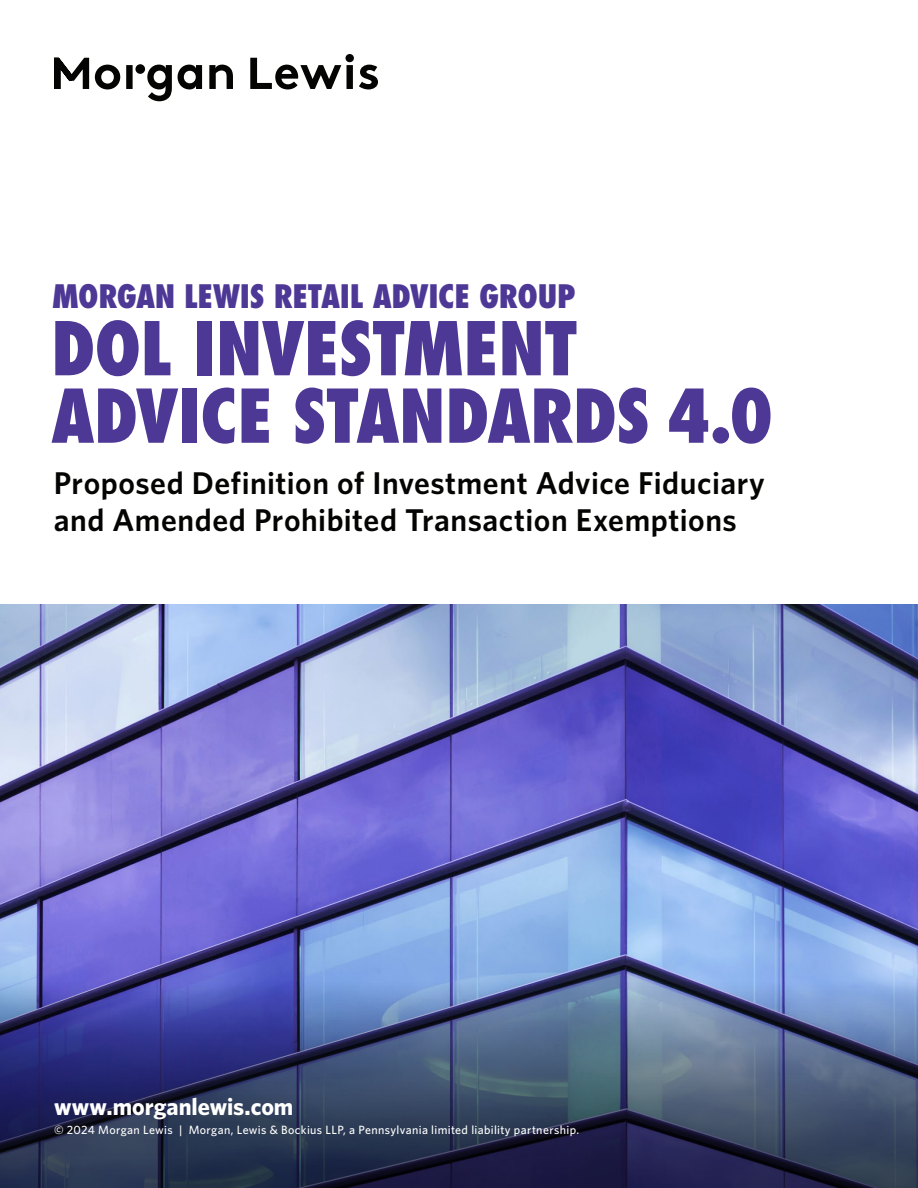
<style>
.page{position:relative;width:918px;height:1188px;background:#fff}
.page>*{position:absolute;margin:0;border:0;box-sizing:border-box;transform-origin:0 0}
.Cover_Headline{font:800 condensed 72px "Futura Std";letter-spacing:-.015em;color:#4d3896}
.Title_A{font:600 31.5px "Whitney";letter-spacing:.015em;color:#040503}
.Cover_Headline-2{font:800 condensed 31.5px "Futura Std";letter-spacing:-.01em;color:#4d3896}
.Body_Text{font:700 24px "Whitney";color:#fff}
.Body_Text-2{font:500 12px "Whitney";letter-spacing:.03em;color:#fff}
</style>
<div class="page">
<img style="left:0;top:605px;width:918px;height:378px">
<img style="left:0;top:983px;width:918px;height:205px">
<svg style="left:54px;top:54px;width:324px;height:47px"></svg>
<div style="left:29px;top:1071px;width:575px;height:91px;background:#1d1e1f;opacity:.25"></div>
<p class="Cover_Headline-2" style="left:52px;top:276px;width:525px">MORGAN LEWIS RETAIL ADVICE GROUP</p>
<p class="Cover_Headline" style="left:51px;top:303px;width:529px">DOL INVESTMENT</p>
<p class="Cover_Headline" style="left:51px;top:371px;width:724px">ADVICE STANDARDS 4.0</p>
<p class="Title_A" style="left:54px;top:462px;width:713px">Proposed Definition of Investment Advice Fiduciary</p>
<p class="Title_A" style="left:54px;top:499px;width:685px">and Amended Prohibited Transaction Exemptions</p>
<p class="Body_Text" style="left:54px;top:1090px;width:241px">www.morganlewis.com</p>
<p class="Body_Text-2" style="left:54px;top:1122px;width:527px">© 2024 Morgan Lewis | Morgan, Lewis &amp; Bockius LLP, a Pennsylvania limited liability partnership.</p>
</div>
